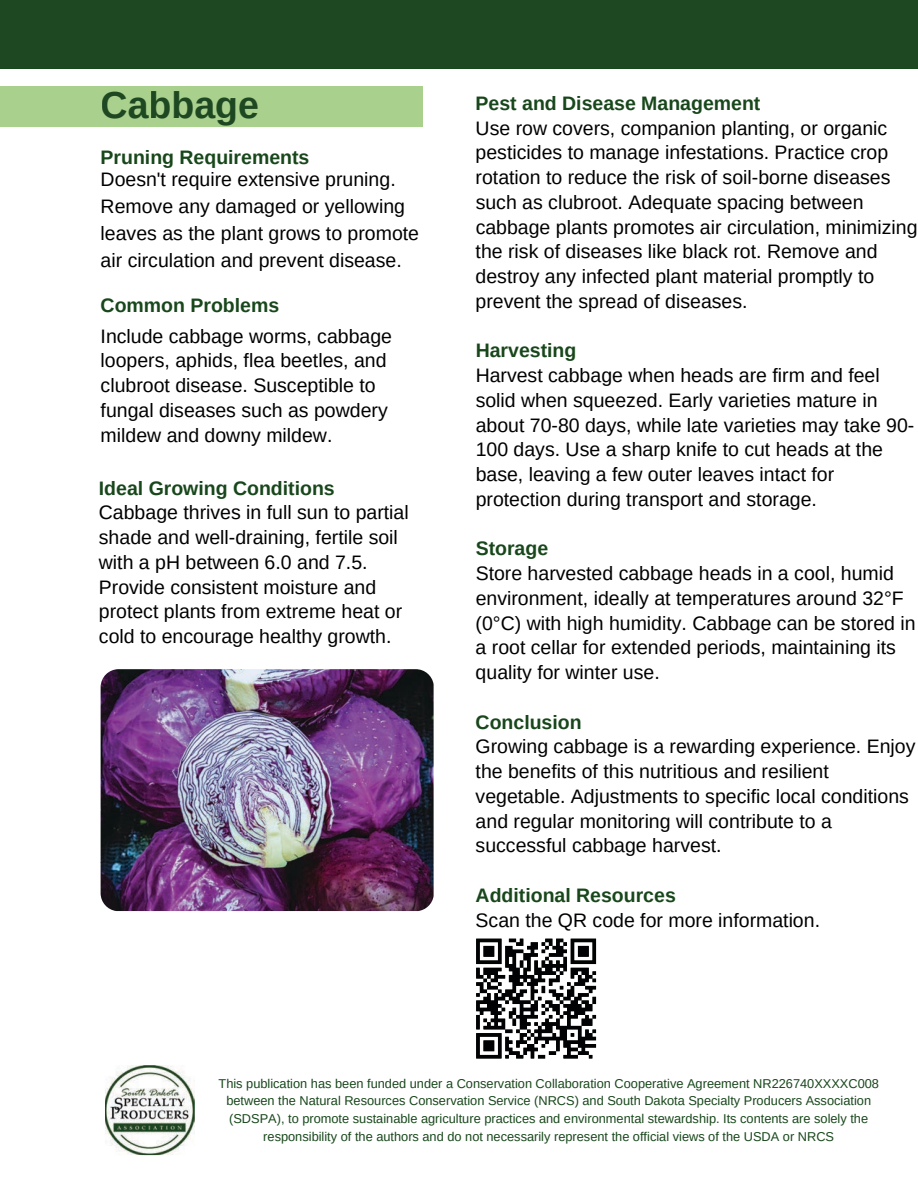
<style>
.page{position:relative;width:918px;height:1188px;background:#fff}
.page>*{position:absolute;margin:0;border:0;box-sizing:border-box;transform-origin:0 0}
.t1{font:700 37.5px "Arimo";color:#1e4821}
.t2{font:19.5px/24.8px "Arimo";color:#000}
.t3{font:700 19.5px "Arimo";color:#18471b}
.t4{font:12.75px/17.7px "Arimo";color:#18471b;text-align:center}
</style>
<div class="page">
<div style="left:0;top:59px;width:918px;height:9px;background:#1e4821"></div>
<div style="left:0;top:0;width:918px;height:59px;background:#1e4821"></div>
<div style="left:0;top:87px;width:423px;height:40px;background:#a9d08d"></div>
<div style="left:102px;top:92px;width:25px;height:26px;background:#a9d08d"></div>
<div style="left:129px;top:98px;width:20px;height:20px;background:#a9d08d"></div>
<div style="left:151px;top:91px;width:19px;height:27px;background:#a9d08d"></div>
<div style="left:174px;top:91px;width:19px;height:27px;background:#a9d08d"></div>
<div style="left:195px;top:98px;width:20px;height:20px;background:#a9d08d"></div>
<div style="left:217px;top:98px;width:19px;height:28px;background:#a9d08d"></div>
<div style="left:240px;top:98px;width:18px;height:20px;background:#a9d08d"></div>
<img style="left:101px;top:669px;width:333px;height:242px">
<svg style="left:476px;top:938px;width:121px;height:121px"></svg>
<img style="left:105px;top:1065px;width:90px;height:90px;border-radius:25px">
<h1 class="t1" style="left:101px;top:84px;width:160px">Cabbage</h1>
<p class="t3" style="left:101px;top:146px;width:210px">Pruning Requirements</p>
<p class="t2" style="left:101px;top:166px;width:320px;line-height:27px">Doesn't require extensive pruning.<br>Remove any damaged or yellowing leaves as the plant grows to promote air circulation and prevent disease.</p>
<p class="t3" style="left:101px;top:294px;width:180px">Common Problems</p>
<p class="t2" style="left:101px;top:324px;width:293px">Include cabbage worms, cabbage loopers, aphids, flea beetles, and clubroot disease. Susceptible to fungal diseases such as powdery mildew and downy mildew.</p>
<p class="t3" style="left:99px;top:478px;width:237px">Ideal Growing Conditions</p>
<p class="t2" style="left:99px;top:500px;width:311px">Cabbage thrives in full sun to partial shade and well-draining, fertile soil with a pH between 6.0 and 7.5.<br>Provide consistent moisture and protect plants from extreme heat or cold to encourage healthy growth.</p>
<p class="t3" style="left:476px;top:92px;width:286px">Pest and Disease Management</p>
<p class="t2" style="left:476px;top:116px;width:444px">Use row covers, companion planting, or organic pesticides to manage infestations. Practice crop rotation to reduce the risk of soil-borne diseases such as clubroot. Adequate spacing between cabbage plants promotes air circulation, minimizing the risk of diseases like black rot. Remove and destroy any infected plant material promptly to prevent the spread of diseases.</p>
<p class="t3" style="left:476px;top:340px;width:102px">Harvesting</p>
<p class="t2" style="left:476px;top:363px;width:440px">Harvest cabbage when heads are firm and feel solid when squeezed. Early varieties mature in about 70-80 days, while late varieties may take 90- 100 days. Use a sharp knife to cut heads at the base, leaving a few outer leaves intact for protection during transport and storage.</p>
<p class="t3" style="left:476px;top:538px;width:74px">Storage</p>
<p class="t2" style="left:476px;top:561px;width:442px">Store harvested cabbage heads in a cool, humid environment, ideally at temperatures around 32°F (0°C) with high humidity. Cabbage can be stored in a root cellar for extended periods, maintaining its quality for winter use.</p>
<p class="t3" style="left:476px;top:711px;width:108px">Conclusion</p>
<p class="t2" style="left:476px;top:734px;width:441px">Growing cabbage is a rewarding experience. Enjoy the benefits of this nutritious and resilient vegetable. Adjustments to specific local conditions and regular monitoring will contribute to a successful cabbage harvest.</p>
<p class="t3" style="left:476px;top:884px;width:202px">Additional Resources</p>
<p class="t2" style="left:476px;top:907px;width:346px">Scan the QR code for more information.</p>
<p class="t4" style="left:219px;top:1074px;width:662px">This publication has been funded under a Conservation Collaboration Cooperative Agreement NR226740XXXXC008 between the Natural Resources Conservation Service (NRCS) and South Dakota Specialty Producers Association (SDSPA), to promote sustainable agriculture practices and environmental stewardship. Its contents are solely the responsibility of the authors and do not necessarily represent the official views of the USDA or NRCS</p>
</div>
